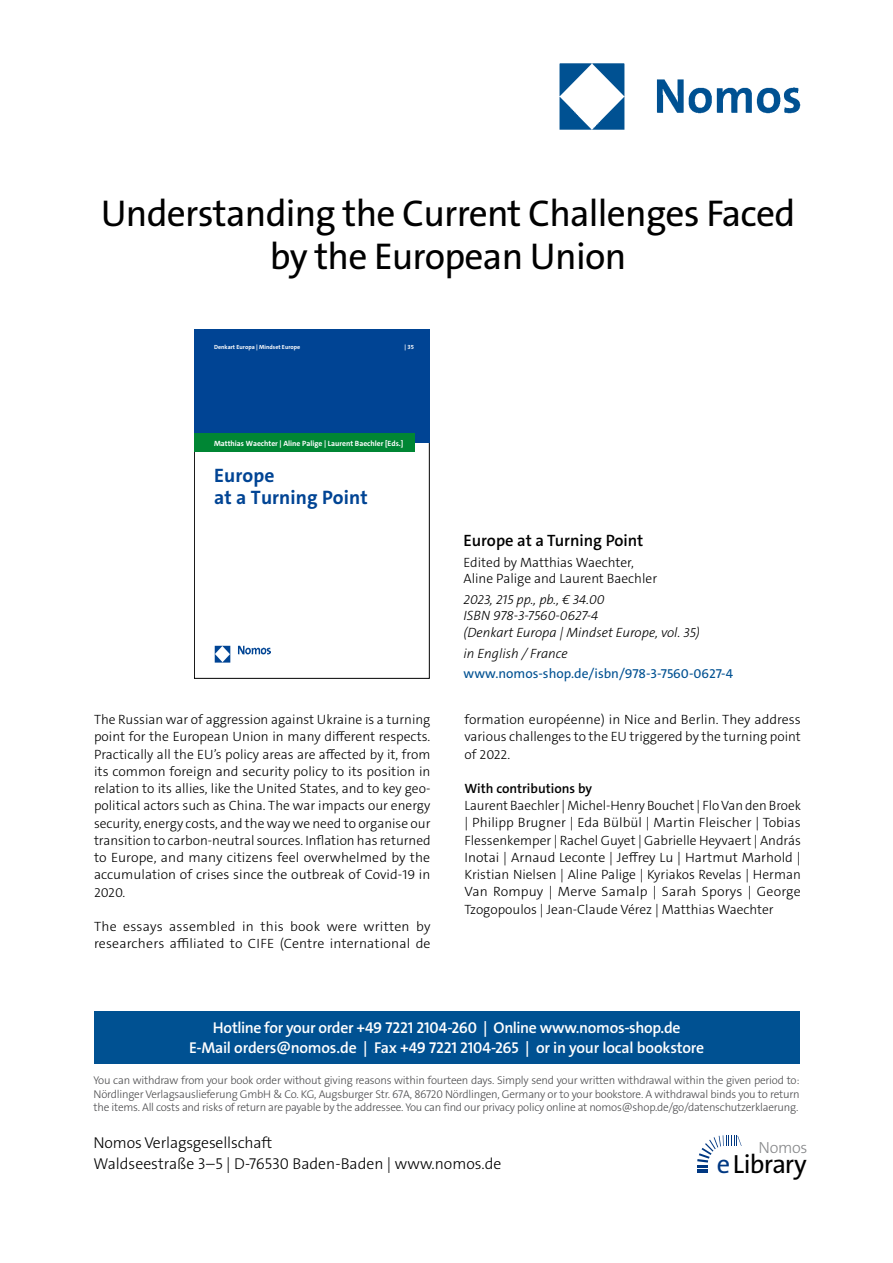
<style>
.page{position:relative;width:893px;height:1263px;background:#fff}
.page>*{position:absolute;margin:0;border:0;box-sizing:border-box;transform-origin:0 0}
.t1{font:37.5px/43.5px "The Sans Os F";letter-spacing:-.02em;color:#000;text-align:center}
.t2{font:26.4px "The Sans Os F";letter-spacing:-.03em;color:#000}
.t3{font:700 19.5px/21.8px "The Sans C5";letter-spacing:.005em;color:#004494}
.t4{font:600 16.5px "The Sans C5";color:#000}
.t5{font:300 16.2px "The Sans Os F";letter-spacing:-.02em;color:#87888a}
.t6{font:600 15.75px/21px "The Sans Os F";letter-spacing:-.02em;color:#fff;text-align:center}
.t7{font:300 15.75px/21px "The Sans Os F";color:#000}
.t8{font:300 13.5px/17.2px "The Sans C5";color:#000;text-align:justify}
.t9{font:italic 300 13.5px/16.5px "The Sans C5";color:#000}
.t10{font:13.5px "The Sans C5";color:#005192}
.t11{font:600 13.5px "The Sans C5";color:#000}
.t12{font:300 11.25px/13.5px "The Sans Os F";letter-spacing:-.02em;color:#4b4b4d;text-align:justify}
.t13{font:700 7.65px "The Sans C5";color:#fff}
.t14{font:700 6px "The Sans C5";color:#fff}
.s1{color:#003882}
</style>
<div class="page">
<div style="left:94px;top:1011px;width:705px;height:52px;background:#005192"></div>
<svg style="left:697px;top:1135px;width:45px;height:38px"></svg>
<img style="left:559px;top:63px;width:242px;height:67px">
<div style="left:194px;top:329px;width:236px;height:114px;background:#004494"></div>
<div style="left:194px;top:434px;width:220px;height:18px;background:#008634"></div>
<img style="left:214px;top:646px;width:56px;height:16px">
<h1 class="t1" style="left:101px;top:195px;width:696px">Understanding the Current Challenges Faced by the European Union</h1>
<p class="t14" style="left:214px;top:343px;width:88px">Denkart Europa | Mindset Europe</p>
<p class="t14" style="left:405px;top:343px;width:11px">|35</p>
<p class="t13" style="left:214px;top:438px;width:191px">Matthias Waechter | Aline Palige | Laurent Baechler [Eds.]</p>
<h3 class="t3" style="left:214px;top:465px;width:155px">Europe<br>at a Turning Point</h3>
<p class="t8" style="left:94px;top:711px;width:338px">The Russian war of aggression against Ukraine is a turning point for the European Union in many different respects.<br>Practically all the EU’s policy areas are affected by it, from its common foreign and security policy to its position in relation to its allies, like the United States, and to key geo&shy;political actors such as China. The war impacts our energy security, energy costs, and the way we need to organise our transition to carbon-neutral sources. Inflation has returned to Europe, and many citizens feel overwhelmed by the accumulation of crises since the outbreak of Covid-19 in 2020.</p>
<p class="t8" style="left:94px;top:918px;width:338px">The essays assembled in this book were written by researchers affiliated to CIFE (Centre international de</p>
<p class="t4" style="left:463px;top:530px;width:181px">Europe at a Turning Point</p>
<p class="t8" style="left:463px;top:554px;width:195px;line-height:16.5px">Edited by Matthias Waechter,<br>Aline Palige and Laurent Baechler</p>
<p class="t9" style="left:463px;top:591px;width:238px">2023, 215 pp., pb., € 34.00<br>ISBN 978-3-7560-0627-4<br>(Denkart Europa | Mindset Europe, vol. 35)</p>
<p class="t9" style="left:463px;top:645px;width:106px">in English / France</p>
<p class="t10" style="left:463px;top:665px;width:271px">www.nomos-shop.de/isbn/978-3-7560-0627-4</p>
<p class="t8" style="left:464px;top:711px;width:338px">formation européenne) in Nice and Berlin. They address various challenges to the EU triggered by the turning point of 2022.</p>
<p class="t11" style="left:464px;top:780px;width:129px">With contributions by</p>
<p class="t8" style="left:464px;top:797px;width:338px">Laurent Baechler | Michel-Henry Bouchet | Flo Van den Broek | Philipp Brugner | Eda Bülbül | Martin Fleischer | Tobias Flessenkemper | Rachel Guyet | Gabrielle Heyvaert | András Inotai | Arnaud Leconte | Jeffrey Lu | Hartmut Marhold | Kristian Nielsen | Aline Palige | Kyriakos Revelas | Herman Van Rompuy | Merve Samalp | Sarah Sporys | George Tzogopoulos | Jean-Claude Vérez | Matthias Waechter</p>
<p class="t6" style="left:189px;top:1017px;width:517px">Hotline for your order +49 7221 2104-260 | Online www.nomos-shop.de<br>E-Mail orders@nomos.de | Fax +49 7221 2104-265 | or in your local bookstore</p>
<p class="t12" style="left:94px;top:1074px;width:708px">You can withdraw from your book order without giving reasons within fourteen days. Simply send your written withdrawal within the given period to:<br>Nördlinger Verlagsauslieferung GmbH &amp; Co. KG, Augsburger Str. 67A, 86720 Nördlingen, Germany or to your bookstore. A withdrawal binds you to return the items. All costs and risks of return are payable by the addressee. You can find our privacy policy online at nomos@shop.de/go/datenschutzerklaerung.</p>
<p class="t7" style="left:94px;top:1133px;width:409px">Nomos Verlagsgesellschaft<br>Waldseestraße 3–5 | D-76530 Baden-Baden | www.nomos.de</p>
<p class="t5" style="left:758px;top:1137px;width:51px">Nomos</p>
<h2 class="t2" style="left:717px;top:1153px;width:91px"><span class="s1">e</span>Library</h2>
</div>
